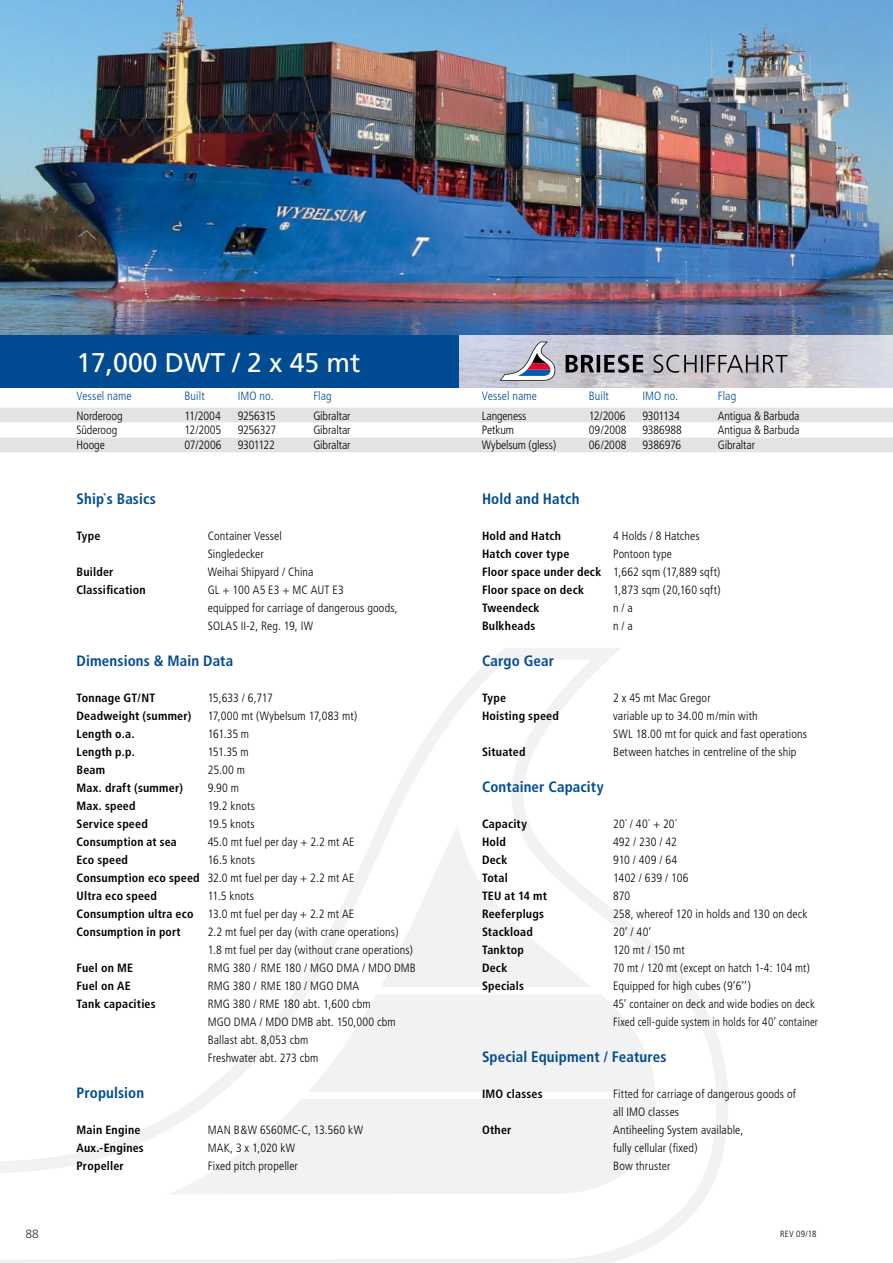
<style>
.page{position:relative;width:893px;height:1263px;background:#fff}
.page>*{position:absolute;margin:0;border:0;box-sizing:border-box;transform-origin:0 0}
.t1{font:27px "Frutiger";color:#fff}
.t2{font:700 condensed 15px "Frutiger";letter-spacing:.01em;color:#004b92}
.t3{font:300 condensed 12px/18px "Frutiger";letter-spacing:.01em;color:#000}
.t4{font:700 condensed 12px/18px "Frutiger";letter-spacing:.015em;color:#000}
.t5{font:300 condensed 12px "Frutiger";letter-spacing:-.01em;color:#000}
.t6{font:300 condensed 12px "Frutiger";letter-spacing:.01em;color:#004b92}
.t7{font:300 condensed 12px "Frutiger";letter-spacing:-.03em;color:#000}
.t8{font:300 condensed 12px "Frutiger";letter-spacing:-.035em;color:#000}
.t9{font:300 condensed 12px "Frutiger";letter-spacing:-.025em;color:#000}
.t10{font:300 12px "Frutiger";color:#000}
.t11{font:300 condensed 9px "Frutiger";letter-spacing:.025em;color:#000}
.s1{font-weight:700}
.s2{font-weight:300}
</style>
<div class="page">
<svg style="left:0;top:654px;width:723px;height:609px"></svg>
<svg style="left:168px;top:1099px;width:488px;height:95px;fill:#f2f2f2"></svg>
<svg style="left:297px;top:825px;width:370px;height:274px"></svg>
<img style="left:0;top:0;width:893px;height:335px">
<div style="left:0;top:335px;width:460px;height:53px;background:#004b92"></div>
<img style="left:460px;top:335px;width:433px;height:53px">
<svg style="left:0;top:408px;width:893px;height:44px"></svg>
<svg style="left:500px;top:342px;width:55px;height:39px"></svg>
<svg style="left:566px;top:355px;width:221px;height:18px;background:#89878c"></svg>
<h1 class="t1" style="left:77px;top:347px;width:285px">17,000 DWT / 2 x 45 mt</h1>
<p class="t6" style="left:77px;top:389px;width:57px">Vessel name</p>
<p class="t6" style="left:185px;top:389px;width:22px">Built</p>
<p class="t6" style="left:238px;top:389px;width:38px">IMO no.</p>
<p class="t6" style="left:313px;top:389px;width:20px">Flag</p>
<p class="t6" style="left:482px;top:389px;width:57px">Vessel name</p>
<p class="t6" style="left:589px;top:389px;width:22px">Built</p>
<p class="t6" style="left:642px;top:389px;width:38px">IMO no.</p>
<p class="t6" style="left:718px;top:389px;width:20px">Flag</p>
<p class="t3" style="left:77px;top:407px;width:48px">Norderoog</p>
<p class="t3" style="left:185px;top:407px;width:38px">11/2004</p>
<p class="t7" style="left:238px;top:409px;width:40px">9256315</p>
<p class="t5" style="left:313px;top:409px;width:39px">Gibraltar</p>
<p class="t5" style="left:482px;top:409px;width:46px">Langeness</p>
<p class="t3" style="left:589px;top:407px;width:38px">12/2006</p>
<p class="t8" style="left:642px;top:409px;width:39px">9301134</p>
<p class="t5" style="left:718px;top:409px;width:83px">Antigua &amp; Barbuda</p>
<p class="t3" style="left:77px;top:421px;width:42px">Süderoog</p>
<p class="t3" style="left:185px;top:421px;width:38px">12/2005</p>
<p class="t7" style="left:238px;top:423px;width:40px">9256327</p>
<p class="t5" style="left:313px;top:423px;width:39px">Gibraltar</p>
<p class="t3" style="left:482px;top:421px;width:34px">Petkum</p>
<p class="t3" style="left:589px;top:421px;width:39px">09/2008</p>
<p class="t3" style="left:642px;top:421px;width:41px">9386988</p>
<p class="t5" style="left:718px;top:423px;width:83px">Antigua &amp; Barbuda</p>
<p class="t3" style="left:77px;top:436px;width:30px">Hooge</p>
<p class="t3" style="left:185px;top:436px;width:39px">07/2006</p>
<p class="t8" style="left:238px;top:438px;width:39px">9301122</p>
<p class="t5" style="left:313px;top:438px;width:39px">Gibraltar</p>
<p class="t5" style="left:482px;top:438px;width:76px">Wybelsum (gless)</p>
<p class="t3" style="left:589px;top:436px;width:39px">06/2008</p>
<p class="t9" style="left:642px;top:438px;width:40px">9386976</p>
<p class="t5" style="left:718px;top:438px;width:39px">Gibraltar</p>
<p class="t2" style="left:77px;top:490px;width:81px">Ship`s Basics</p>
<p class="t4" style="left:77px;top:527px;width:26px">Type</p>
<p class="t3" style="left:208px;top:527px;width:76px">Container Vessel<br>Singledecker</p>
<p class="t4" style="left:77px;top:563px;width:38px">Builder</p>
<p class="t3" style="left:208px;top:563px;width:107px">Weihai Shipyard / China</p>
<p class="t4" style="left:77px;top:581px;width:71px">Classification</p>
<p class="t3" style="left:208px;top:581px;width:191px">GL + 100 A5 E3 + MC AUT E3<br>equipped for carriage of dangerous goods,<br>SOLAS II-2, Reg. 19, IW</p>
<p class="t2" style="left:77px;top:652px;width:158px">Dimensions &amp; Main Data</p>
<p class="t4" style="left:77px;top:689px;width:80px">Tonnage GT/NT</p>
<p class="t3" style="left:208px;top:689px;width:67px">15,633 / 6,717</p>
<p class="t4" style="left:77px;top:707px;width:116px">Deadweight (summer)</p>
<p class="t3" style="left:208px;top:707px;width:151px">17,000 mt (Wybelsum 17,083 mt)</p>
<p class="t4" style="left:77px;top:725px;width:60px">Length o.a.</p>
<p class="t3" style="left:208px;top:725px;width:43px">161.35 m</p>
<p class="t4" style="left:77px;top:743px;width:60px">Length p.p.</p>
<p class="t3" style="left:208px;top:743px;width:43px">151.35 m</p>
<p class="t4" style="left:77px;top:761px;width:30px">Beam</p>
<p class="t3" style="left:208px;top:761px;width:39px">25.00 m</p>
<p class="t4" style="left:77px;top:779px;width:108px">Max. draft (summer)</p>
<p class="t3" style="left:208px;top:779px;width:33px">9.90 m</p>
<p class="t4" style="left:77px;top:797px;width:61px">Max. speed</p>
<p class="t3" style="left:208px;top:797px;width:49px">19.2 knots</p>
<p class="t4" style="left:77px;top:815px;width:73px">Service speed</p>
<p class="t3" style="left:208px;top:815px;width:49px">19.5 knots</p>
<p class="t4" style="left:77px;top:833px;width:102px">Consumption at sea</p>
<p class="t3" style="left:208px;top:833px;width:148px">45.0 mt fuel per day + 2.2 mt AE</p>
<p class="t4" style="left:77px;top:851px;width:53px">Eco speed</p>
<p class="t3" style="left:77px;top:851px;width:279px;text-indent:131px">16.5 knots<br><span class="s1">Consumption eco speed</span> 32.0 mt fuel per day + 2.2 mt AE<br><span class="s1">Ultra eco speed</span></p>
<p class="t4" style="left:77px;top:887px;width:279px;text-indent:131px"><span class="s2">11.5 knots<br></span>Consumption ultra eco <span class="s2">13.0 mt fuel per day + 2.2 mt AE<br></span>Consumption in port</p>
<p class="t3" style="left:208px;top:923px;width:207px">2.2 mt fuel per day (with crane operations)<br>1.8 mt fuel per day (without crane operations)</p>
<p class="t4" style="left:77px;top:959px;width:58px">Fuel on ME</p>
<p class="t3" style="left:208px;top:959px;width:210px">RMG 380 / RME 180 / MGO DMA / MDO DMB</p>
<p class="t4" style="left:77px;top:977px;width:56px">Fuel on AE</p>
<p class="t3" style="left:208px;top:977px;width:153px">RMG 380 / RME 180 / MGO DMA</p>
<p class="t4" style="left:77px;top:995px;width:81px">Tank capacities</p>
<p class="t3" style="left:208px;top:995px;width:190px">RMG 380 / RME 180 abt. 1,600 cbm<br>MGO DMA / MDO DMB abt. 150,000 cbm<br>Ballast abt. 8,053 cbm<br>Freshwater abt. 273 cbm</p>
<p class="t2" style="left:77px;top:1084px;width:69px">Propulsion</p>
<p class="t4" style="left:77px;top:1121px;width:65px">Main Engine</p>
<p class="t3" style="left:208px;top:1121px;width:157px">MAN B&amp;W 6S60MC-C, 13.560 kW</p>
<p class="t4" style="left:77px;top:1139px;width:69px">Aux.-Engines</p>
<p class="t3" style="left:208px;top:1139px;width:89px">MAK, 3 x 1,020 kW</p>
<p class="t4" style="left:77px;top:1157px;width:49px">Propeller</p>
<p class="t3" style="left:208px;top:1157px;width:92px">Fixed pitch propeller</p>
<p class="t2" style="left:482px;top:490px;width:99px">Hold and Hatch</p>
<p class="t4" style="left:482px;top:527px;width:81px">Hold and Hatch</p>
<p class="t3" style="left:613px;top:527px;width:88px">4 Holds / 8 Hatches</p>
<p class="t4" style="left:482px;top:545px;width:89px">Hatch cover type</p>
<p class="t4" style="left:482px;top:545px;width:240px;text-indent:131px"><span class="s2">Pontoon type<br></span>Floor space under deck <span class="s2">1,662 sqm (17,889 sqft)<br></span>Floor space on deck</p>
<p class="t3" style="left:613px;top:581px;width:109px">1,873 sqm (20,160 sqft)</p>
<p class="t4" style="left:482px;top:599px;width:59px">Tweendeck</p>
<p class="t3" style="left:613px;top:599px;width:21px">n / a</p>
<p class="t4" style="left:482px;top:617px;width:55px">Bulkheads</p>
<p class="t3" style="left:613px;top:617px;width:21px">n / a</p>
<p class="t2" style="left:482px;top:652px;width:74px">Cargo Gear</p>
<p class="t4" style="left:482px;top:689px;width:25px">Type</p>
<p class="t3" style="left:613px;top:689px;width:99px">2 x 45 mt Mac Gregor</p>
<p class="t4" style="left:482px;top:707px;width:78px">Hoisting speed</p>
<p class="t3" style="left:613px;top:707px;width:195px">variable up to 34.00 m/min with<br>SWL 18.00 mt for quick and fast operations</p>
<p class="t4" style="left:482px;top:743px;width:45px">Situated</p>
<p class="t3" style="left:613px;top:743px;width:185px">Between hatches in centreline of the ship</p>
<p class="t2" style="left:482px;top:778px;width:123px">Container Capacity</p>
<p class="t4" style="left:482px;top:815px;width:46px">Capacity</p>
<p class="t3" style="left:613px;top:815px;width:65px">20´ / 40´ + 20´</p>
<p class="t4" style="left:482px;top:833px;width:25px">Hold</p>
<p class="t3" style="left:613px;top:833px;width:65px">492 / 230 / 42</p>
<p class="t4" style="left:482px;top:851px;width:27px">Deck</p>
<p class="t3" style="left:613px;top:851px;width:66px">910 / 409 / 64</p>
<p class="t4" style="left:482px;top:869px;width:27px">Total</p>
<p class="t3" style="left:613px;top:869px;width:77px">1402 / 639 / 106</p>
<p class="t4" style="left:482px;top:887px;width:67px">TEU at 14 mt</p>
<p class="t3" style="left:613px;top:887px;width:19px">870</p>
<p class="t4" style="left:482px;top:905px;width:64px">Reeferplugs</p>
<p class="t3" style="left:613px;top:905px;width:196px">258, whereof 120 in holds and 130 on deck</p>
<p class="t4" style="left:482px;top:923px;width:52px">Stackload<br>Tanktop<br>Deck</p>
<p class="t3" style="left:613px;top:923px;width:198px">20‘ / 40‘<br>120 mt / 150 mt<br>70 mt / 120 mt (except on hatch 1-4: 104 mt)</p>
<p class="t4" style="left:482px;top:977px;width:43px">Specials</p>
<p class="t3" style="left:613px;top:977px;width:206px">Equipped for high cubes (9’6’’)<br>45’ container on deck and wide bodies on deck<br>Fixed cell-guide system in holds for 40’ container</p>
<p class="t2" style="left:482px;top:1048px;width:186px">Special Equipment / Features</p>
<p class="t4" style="left:482px;top:1085px;width:62px">IMO classes</p>
<p class="t4" style="left:482px;top:1121px;width:31px">Other</p>
<p class="t3" style="left:613px;top:1085px;width:184px">Fitted for carriage of dangerous goods of all IMO classes<br>Antiheeling System available,<br>fully cellular (fixed)<br>Bow thruster</p>
<p class="t10" style="left:26px;top:1227px;width:15px">88</p>
<p class="t11" style="left:801px;top:1229px;width:6px">8</p>
<p class="t11" style="left:780px;top:1229px;width:38px">REV 09/18</p>
</div>
